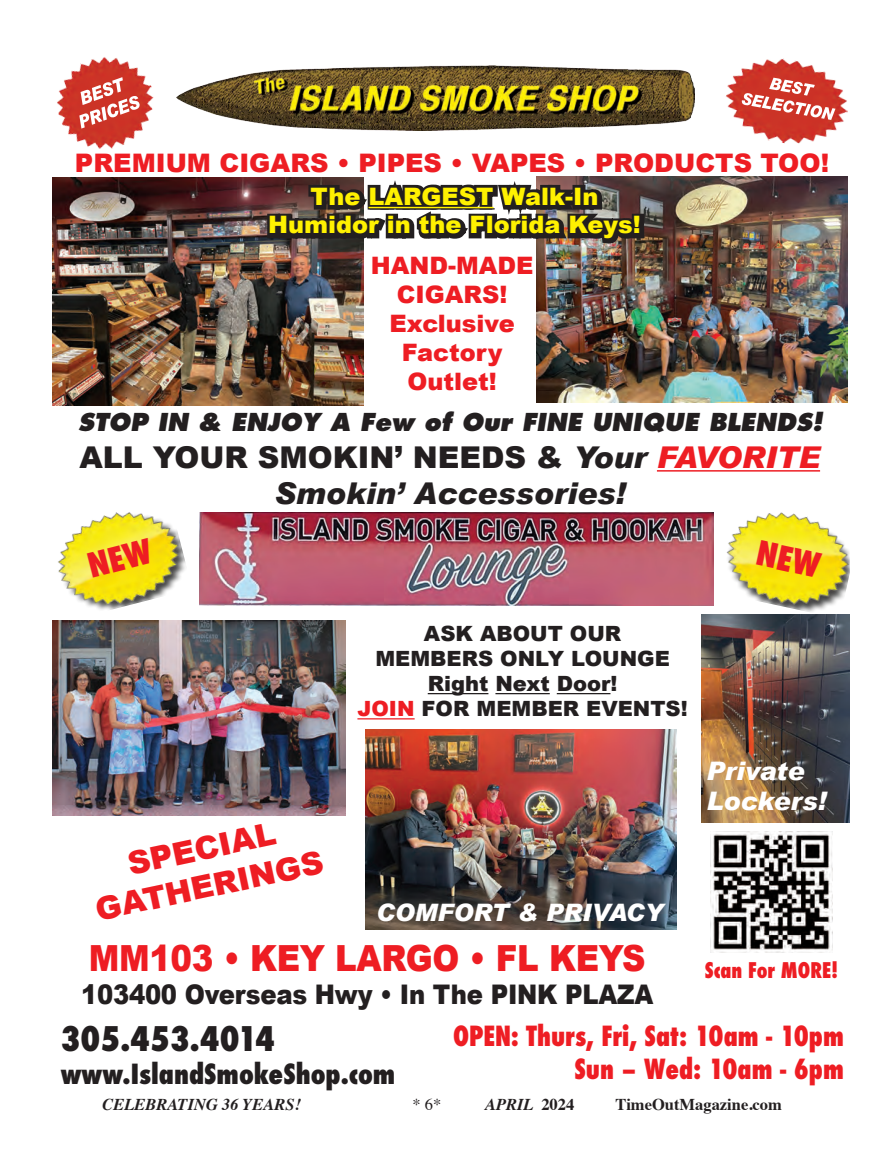
<style>
.page{position:relative;width:885px;height:1161px;background:#fff}
.page>*{position:absolute;margin:0;border:0;box-sizing:border-box;transform-origin:0 0}
.t1{font:900 36px "Arial";letter-spacing:-.01em;color:#ee1d23;scale:.9 1}
.t2{font:800 condensed 33px "Futura";color:#231f20}
.t3{font:900 31.5px/37.8px "Arial";color:#ee1d23;text-align:center}
.t4{font:italic 900 30px/36px "Arial";color:#231f20;text-align:center}
.t5{font:800 condensed 27px/32.4px "Futura";color:#ee1d23;text-align:right;scale:.93 1}
.t6{font:900 27px "Arial";letter-spacing:-.01em;color:#231f20;scale:.9 1}
.t7{font:800 condensed 27px "Futura";color:#231f20}
.t8{font:900 25.5px "Arial";color:#ee1d23}
.t9{font:italic 900 25.5px/30.6px "Arial";color:#fff}
.t10{font:900 24px/28.8px "Arial";color:#fff101;text-align:center}
.t11{font:900 24px/28.8px "Arial";color:#ee1d23;text-align:center}
.t12{font:italic 800 24px "Futura Std";color:#231f20}
.t13{font:italic 900 24px "Arial";color:#fff}
.t14{font:900 21px/25.2px "Arial";color:#231f20;text-align:center}
.t15{font:800 condensed 21px "Futura";color:#ee1d23;scale:.93 1}
.t16{font:italic 700 16.5px "Times";color:#231f20}
.t17{font:700 16.5px "Times";color:#231f20}
.t18{font:16.5px "Times";color:#231f20}
.s1{font-style:normal}
.s2{color:#ee1d23}
</style>
<div class="page">
<img style="left:57px;top:57px;width:97px;height:92px">
<svg style="left:79px;top:77px;width:61px;height:52px"></svg>
<img style="left:726px;top:58px;width:122px;height:86px">
<svg style="left:741px;top:78px;width:94px;height:42px"></svg>
<img style="left:177px;top:66px;width:517px;height:65px">
<img style="left:53px;top:178px;width:310px;height:227px">
<img style="left:536px;top:176px;width:311px;height:226px">
<img style="left:263px;top:176px;width:385px;height:81px">
<hr style="left:368px;top:207px;width:125px;height:1px;background:#fff101">
<img style="left:726px;top:512px;width:123px;height:100px">
<img style="left:58px;top:512px;width:128px;height:98px">
<img style="left:200px;top:513px;width:513px;height:92px">
<hr style="left:657px;top:470px;width:163px;height:1px;background:#ee1d23">
<hr style="left:427px;top:693px;width:61px;height:1px;background:#231f20">
<hr style="left:495px;top:693px;width:54px;height:1px;background:#231f20">
<hr style="left:556px;top:693px;width:54px;height:1px;background:#231f20">
<hr style="left:357px;top:718px;width:57px;height:1px;background:#ee1d23">
<img style="left:701px;top:614px;width:148px;height:208px">
<img style="left:53px;top:620px;width:292px;height:195px">
<img style="left:366px;top:729px;width:310px;height:200px">
<img style="left:711px;top:831px;width:121px;height:121px">
<svg style="left:756px;top:540px;width:66px;height:37px;background:#f8e630"></svg>
<svg style="left:87px;top:538px;width:67px;height:40px;background:#f8e52c"></svg>
<p class="t8" style="left:75px;top:144px;width:755px">PREMIUM CIGARS • PIPES • VAPES • PRODUCTS TOO!</p>
<p class="t10" style="left:268px;top:181px;width:374px">The LARGEST Walk-In<br>Humidor in the Florida Keys!</p>
<p class="t11" style="left:371px;top:251px;width:164px">HAND-MADE<br>CIGARS!<br>Exclusive<br>Factory<br>Outlet!</p>
<p class="t12" style="left:78px;top:406px;width:746px">STOP IN &amp; ENJOY A Few of Our FINE UNIQUE BLENDS!</p>
<p class="t4" style="left:79px;top:438px;width:742px"><span class="s1">ALL YOUR SMOKIN’ NEEDS &amp;</span> Your <span class="s2">FAVORITE<br></span>Smokin’ Accessories!</p>
<p class="t14" style="left:357px;top:619px;width:332px">ASK ABOUT OUR<br>MEMBERS ONLY LOUNGE<br>Right Next Door!<br><span class="s2">JOIN</span> FOR MEMBER EVENTS!</p>
<p class="t3" style="left:84px;top:853px;width:234px;rotate:-12deg">SPECIAL<br>GATHERINGS</p>
<p class="t13" style="left:376px;top:897px;width:288px">COMFORT &amp; PRIVACY</p>
<p class="t1" style="left:89px;top:932px;width:620px">MM103 • KEY LARGO • FL KEYS</p>
<p class="t6" style="left:81px;top:974px;width:637px">103400 Overseas Hwy • In The PINK PLAZA</p>
<p class="t9" style="left:706px;top:754px;width:121px">Private<br>Lockers!</p>
<p class="t15" style="left:704px;top:955px;width:145px">Scan For MORE!</p>
<p class="t2" style="left:61px;top:1016px;width:216px">305.453.4014</p>
<p class="t7" style="left:61px;top:1055px;width:336px">www.IslandSmokeShop.com</p>
<p class="t5" style="left:453px;top:1020px;width:422px">OPEN: Thurs, Fri, Sat: 10am - 10pm<br>Sun – Wed: 10am - 6pm</p>
<p class="t16" style="left:102px;top:1088px;width:200px">CELEBRATING 36 YEARS!</p>
<p class="t18" style="left:412px;top:1088px;width:30px">* 6*</p>
<p class="t16" style="left:485px;top:1088px;width:91px">APRIL <span class="s1">2024</span></p>
<p class="t17" style="left:615px;top:1088px;width:168px">TimeOutMagazine.com</p>
</div>
